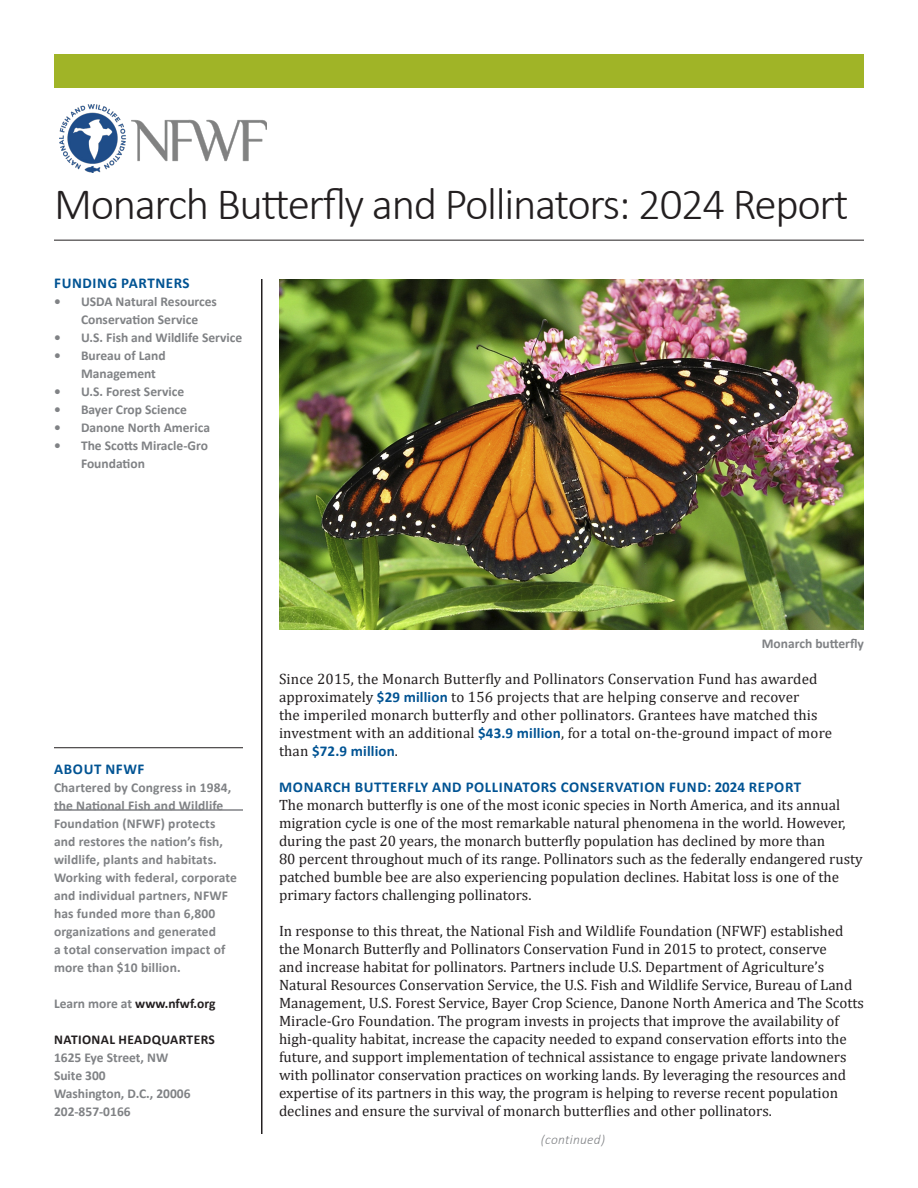
<style>
.page{position:relative;width:918px;height:1188px;background:#fff}
.page>*{position:absolute;margin:0;border:0;box-sizing:border-box;transform-origin:0 0}
.t1{font:300 45px "Calibri";letter-spacing:-.03em;color:#231f20}
.t2{font:15px/18px "Cambria";color:#231f20}
.t3{font:700 15px "Calibri";letter-spacing:.04em;color:#015393}
.t4{font:700 13.5px/18px "Calibri";color:#808285}
.t5{font:700 13.5px/18px "Calibri";letter-spacing:.02em;color:#231f20}
.t6{font:700 13.5px "Calibri";color:#231f20}
.t7{font:italic 300 13.5px "Calibri";letter-spacing:.02em;color:#808285}
.s1{color:#808285}
.s2{font-family:"Calibri";font-weight:700;color:#015393}
</style>
<div class="page">
<hr style="left:261px;top:279px;width:1px;height:855px;background:#231f20">
<hr style="left:54px;top:240px;width:810px;height:1px;background:#231f20">
<div style="left:54px;top:54px;width:810px;height:33px;background:#a0b427"></div>
<img style="left:59px;top:105px;width:207px;height:68px">
<hr style="left:54px;top:809px;width:189px;height:2px;background:#808285">
<hr style="left:54px;top:747px;width:189px;height:1px;background:#231f20">
<img style="left:279px;top:279px;width:585px;height:351px">
<p class="t1" style="left:54px;top:176px;width:796px">Monarch Butterfly and Pollinators: 2024 Report</p>
<p class="t3" style="left:54px;top:272px;width:137px">FUNDING PARTNERS</p>
<p class="t4" style="left:81px;top:292px;width:138px;text-indent:-27px">• USDA Natural Resources<br>Conservation Service</p>
<p class="t4" style="left:54px;top:328px;width:190px">• U.S. Fish and Wildlife Service</p>
<p class="t4" style="left:81px;top:346px;width:86px;text-indent:-27px">• Bureau of Land<br>Management</p>
<p class="t4" style="left:54px;top:382px;width:132px">• U.S. Forest Service</p>
<p class="t4" style="left:54px;top:400px;width:135px">• Bayer Crop Science</p>
<p class="t4" style="left:54px;top:418px;width:158px">• Danone North America</p>
<p class="t4" style="left:81px;top:436px;width:128px;text-indent:-27px">• The Scotts Miracle-Gro<br>Foundation</p>
<p class="t3" style="left:54px;top:758px;width:92px">ABOUT NFWF</p>
<p class="t4" style="left:54px;top:778px;width:185px">Chartered by Congress in 1984, the National Fish and Wildlife<br>Foundation (NFWF) protects and restores the nation’s fish, wildlife, plants and habitats.<br>Working with federal, corporate and individual partners, NFWF has funded more than 6,800 organizations and generated<br>a total conservation impact of more than $10 billion.</p>
<p class="t6" style="left:54px;top:994px;width:163px"><span class="s1">Learn more at</span> www.nfwf.org</p>
<p class="t5" style="left:54px;top:1030px;width:162px">NATIONAL HEADQUARTERS<br><span class="s1">1625 Eye Street, NW</span></p>
<p class="t4" style="left:54px;top:1066px;width:53px">Suite 300</p>
<p class="t4" style="left:54px;top:1084px;width:138px">Washington, D.C., 20006<br>202-857-0166</p>
<p class="t4" style="left:762px;top:634px;width:104px">Monarch butterfly</p>
<p class="t2" style="left:279px;top:670px;width:555px">Since 2015, the Monarch Butterfly and Pollinators Conservation Fund has awarded approximately <span class="s2">$29 million</span> to 156 projects that are helping conserve and recover<br>the imperiled monarch butterfly and other pollinators. Grantees have matched this investment with an additional <span class="s2">$43.9 million</span>, for a total on-the-ground impact of more than <span class="s2">$72.9 million</span>.</p>
<p class="t3" style="left:279px;top:776px;width:524px">MONARCH BUTTERFLY AND POLLINATORS CONSERVATION FUND: 2024 REPORT</p>
<p class="t2" style="left:279px;top:796px;width:563px">The monarch butterfly is one of the most iconic species in North America, and its annual</p>
<p class="t2" style="left:279px;top:814px;width:568px">migration cycle is one of the most remarkable natural phenomena in the world. However,</p>
<p class="t2" style="left:279px;top:832px;width:548px">during the past 20 years, the monarch butterfly population has declined by more than</p>
<p class="t2" style="left:279px;top:850px;width:585px">80 percent throughout much of its range. Pollinators such as the federally endangered rusty</p>
<p class="t2" style="left:279px;top:868px;width:562px">patched bumble bee are also experiencing population declines. Habitat loss is one of the</p>
<p class="t2" style="left:279px;top:886px;width:254px">primary factors challenging pollinators.</p>
<p class="t2" style="left:279px;top:922px;width:566px">In response to this threat, the National Fish and Wildlife Foundation (NFWF) established</p>
<p class="t2" style="left:279px;top:940px;width:549px">the Monarch Butterfly and Pollinators Conservation Fund in 2015 to protect, conserve</p>
<p class="t2" style="left:279px;top:958px;width:587px">and increase habitat for pollinators. Partners include U.S. Department of Agriculture’s Natural Resources Conservation Service, the U.S. Fish and Wildlife Service, Bureau of Land Management, U.S. Forest Service, Bayer Crop Science, Danone North America and The Scotts Miracle-Gro Foundation. The program invests in projects that improve the availability of high-quality habitat, increase the capacity needed to expand conservation efforts into the future, and support implementation of technical assistance to engage private landowners with pollinator conservation practices on working lands. By leveraging the resources and expertise of its partners in this way, the program is helping to reverse recent population declines and ensure the survival of monarch butterflies and other pollinators.</p>
<p class="t7" style="left:541px;top:1131px;width:66px">(continued)</p>
</div>
